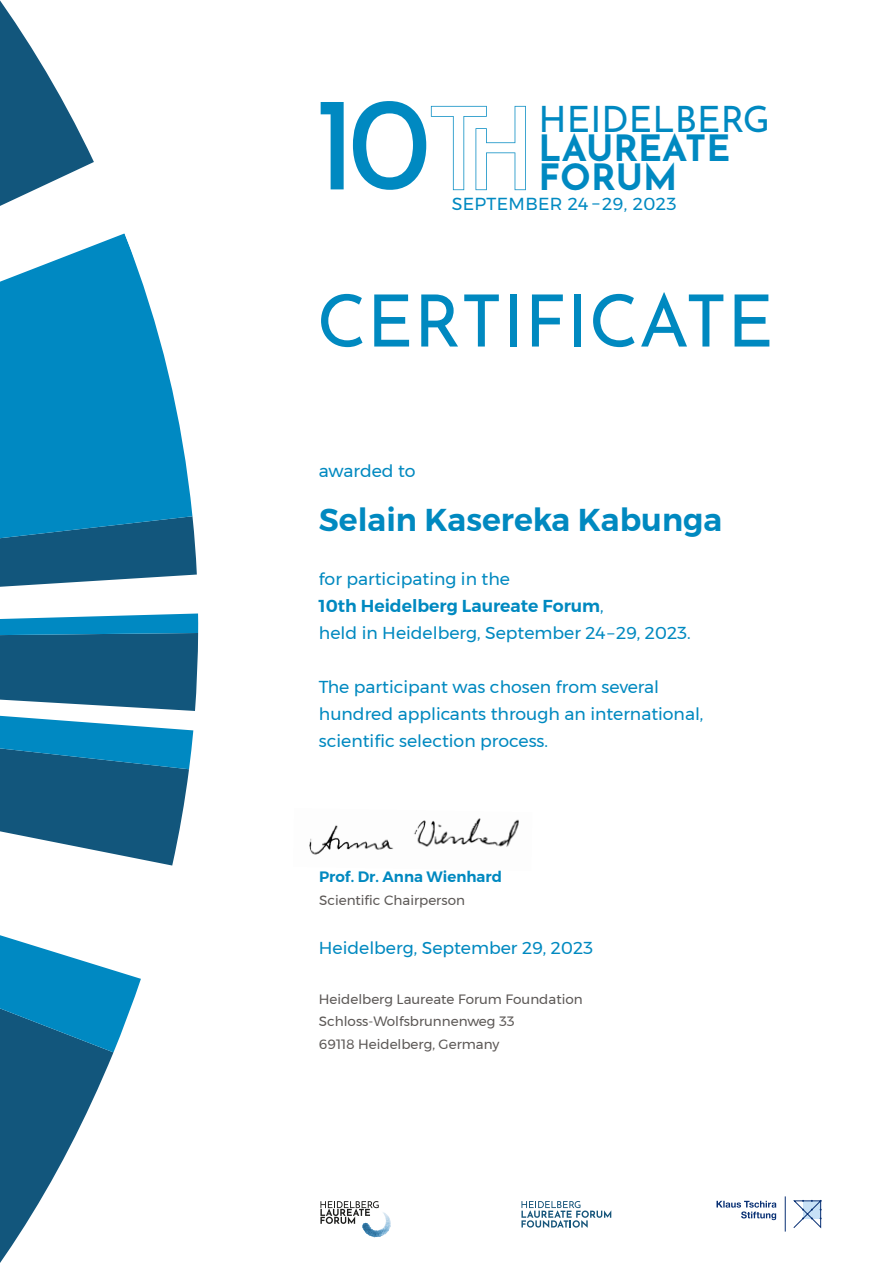
<style>
.page{position:relative;width:893px;height:1263px;background:#fff}
.page>*{position:absolute;margin:0;border:0;box-sizing:border-box;transform-origin:0 0}
.t1{font:132.9px "Josefin Sans";color:#0089c1}
.t2{font:72px "Josefin Sans";color:#0089c0}
.t3{font:700 36.15px "Josefin Sans";color:#0089c1}
.t4{font:36.15px "Josefin Sans";color:#0089c1}
.t5{font:600 31.5px "Montserrat";color:#0089c0}
.t6{font:17.4px "Montserrat";letter-spacing:.02em;color:#0089c1}
.t7{font:17.25px/27px "Montserrat";color:#0089c0}
.t8{font:600 15px "Montserrat";color:#0089c0}
.t9{font:13.5px/22.5px "Montserrat";color:#5c5856}
.s1{font-weight:600}
</style>
<div class="page">
<svg style="left:0;top:0;width:199px;height:1263px"></svg>
<img style="left:309px;top:818px;width:210px;height:37px">
<svg style="left:320px;top:1201px;width:71px;height:36px"></svg>
<svg style="left:431px;top:106px;width:95px;height:84px"></svg>
<svg style="left:716px;top:1201px;width:60px;height:19px"></svg>
<hr style="left:785px;top:1196px;width:1px;height:35px;background:#083074">
<svg style="left:793px;top:1200px;width:29px;height:28px"></svg>
<svg style="left:521px;top:1201px;width:90px;height:27px"></svg>
<h1 class="t1" style="left:314px;top:32px;width:119px">10</h1>
<h3 class="t4" style="left:539px;top:89px;width:233px">HEIDELBERG</h3>
<h3 class="t3" style="left:539px;top:145px;width:140px">FORUM</h3>
<p class="t6" style="left:452px;top:190px;width:226px">SEPTEMBER 24 – 29, 2023</p>
<h3 class="t3" style="left:539px;top:116px;width:193px">LAUREATE</h3>
<h2 class="t2" style="left:317px;top:261px;width:459px">CERTIFICATE</h2>
<p class="t7" style="left:319px;top:457px;width:98px">awarded to</p>
<h3 class="t5" style="left:319px;top:495px;width:405px">Selain Kasereka Kabunga</h3>
<p class="t7" style="left:319px;top:565px;width:373px">for participating in the<br><span class="s1">10th Heidelberg Laureate Forum</span>,<br>held in Heidelberg, September 24–29, 2023.</p>
<p class="t7" style="left:319px;top:673px;width:386px">The participant was chosen from several hundred applicants through an international, scientific selection process.</p>
<p class="t8" style="left:319px;top:865px;width:184px">Prof. Dr. Anna Wienhard</p>
<p class="t9" style="left:319px;top:888px;width:147px">Scientific Chairperson</p>
<p class="t7" style="left:319px;top:934px;width:276px">Heidelberg, September 29, 2023</p>
<p class="t9" style="left:319px;top:987px;width:265px">Heidelberg Laureate Forum Foundation<br>Schloss-Wolfsbrunnenweg 33<br>69118 Heidelberg, Germany</p>
</div>
